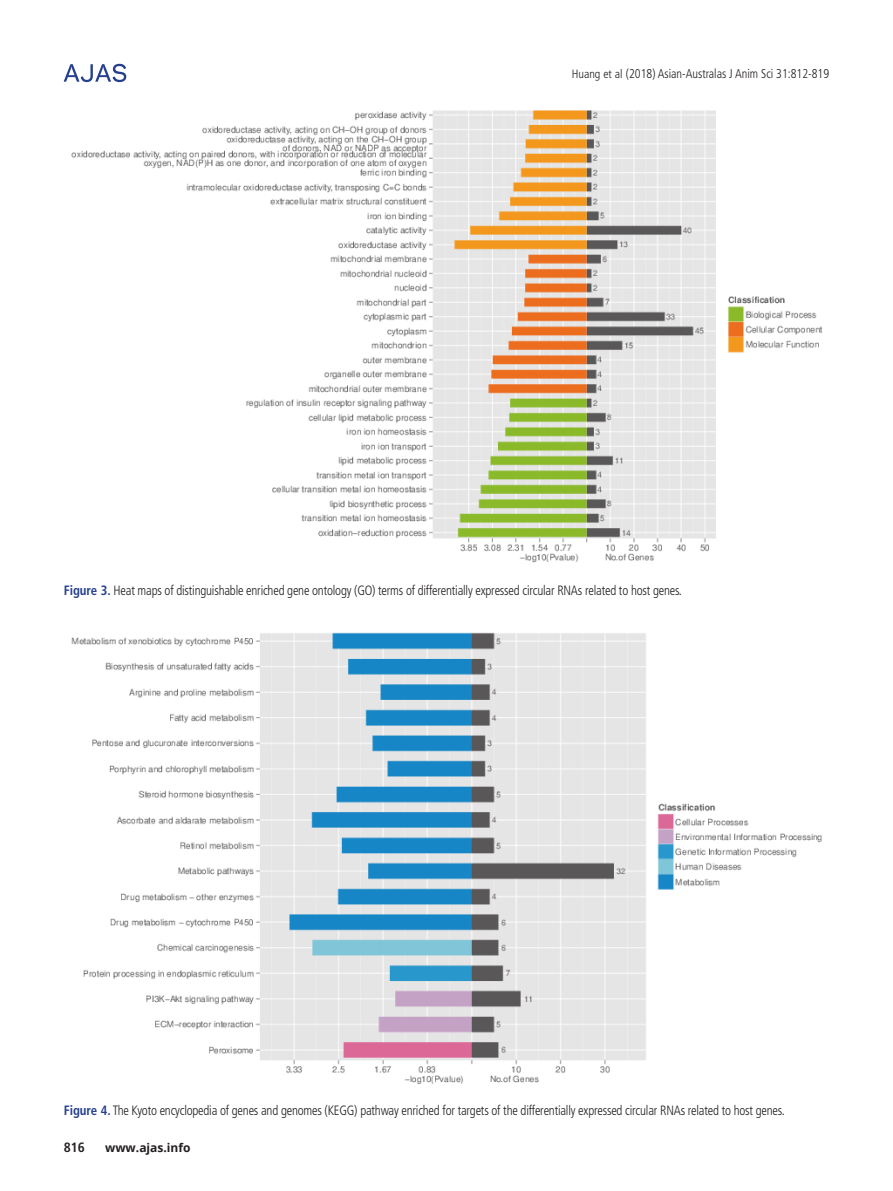
<style>
.page{position:relative;width:893px;height:1191px;background:#fff}
.page>*{position:absolute;margin:0;border:0;box-sizing:border-box;transform-origin:0 0}
.표_그림__제목{font:300 condensed 13.5px "Frutiger LT Std";letter-spacing:-.015em;color:#231f20;scale:.95 1}
.t1{font:700 condensed 13.5px "Frutiger LT Std";color:#231f20}
.t2{font:300 condensed 12.75px "Frutiger LT Std";color:#231f20;scale:.95 1}
.t3{font:700 12px "Open Sans";color:#231f20}
.s1{font-size:12px}
.s2{font-weight:700;color:#253f8e}
</style>
<div class="page">
<svg style="left:64px;top:64px;width:62px;height:18px"></svg>
<img style="left:71px;top:110px;width:752px;height:453px">
<img style="left:71px;top:632px;width:751px;height:453px">
<p class="t2" style="left:572px;top:66px;width:272px"><span class="s1">Huang et al</span> (2018) Asian-Australas J Anim Sci 31:812-819</p>
<p class="표_그림__제목" style="left:64px;top:582px;width:652px"><span class="s2">Figure 3.</span> Heat maps of distinguishable enriched gene ontology (GO) terms of differentially expressed circular RNAs related to host genes.</p>
<p class="표_그림__제목" style="left:64px;top:1103px;width:760px"><span class="s2">Figure 4.</span> The Kyoto encyclopedia of genes and genomes (KEGG) pathway enriched for targets of the differentially expressed circular RNAs related to host genes.</p>
<p class="t1" style="left:64px;top:1139px;width:23px">816</p>
<p class="t3" style="left:105px;top:1138px;width:87px">www.ajas.info</p>
</div>
